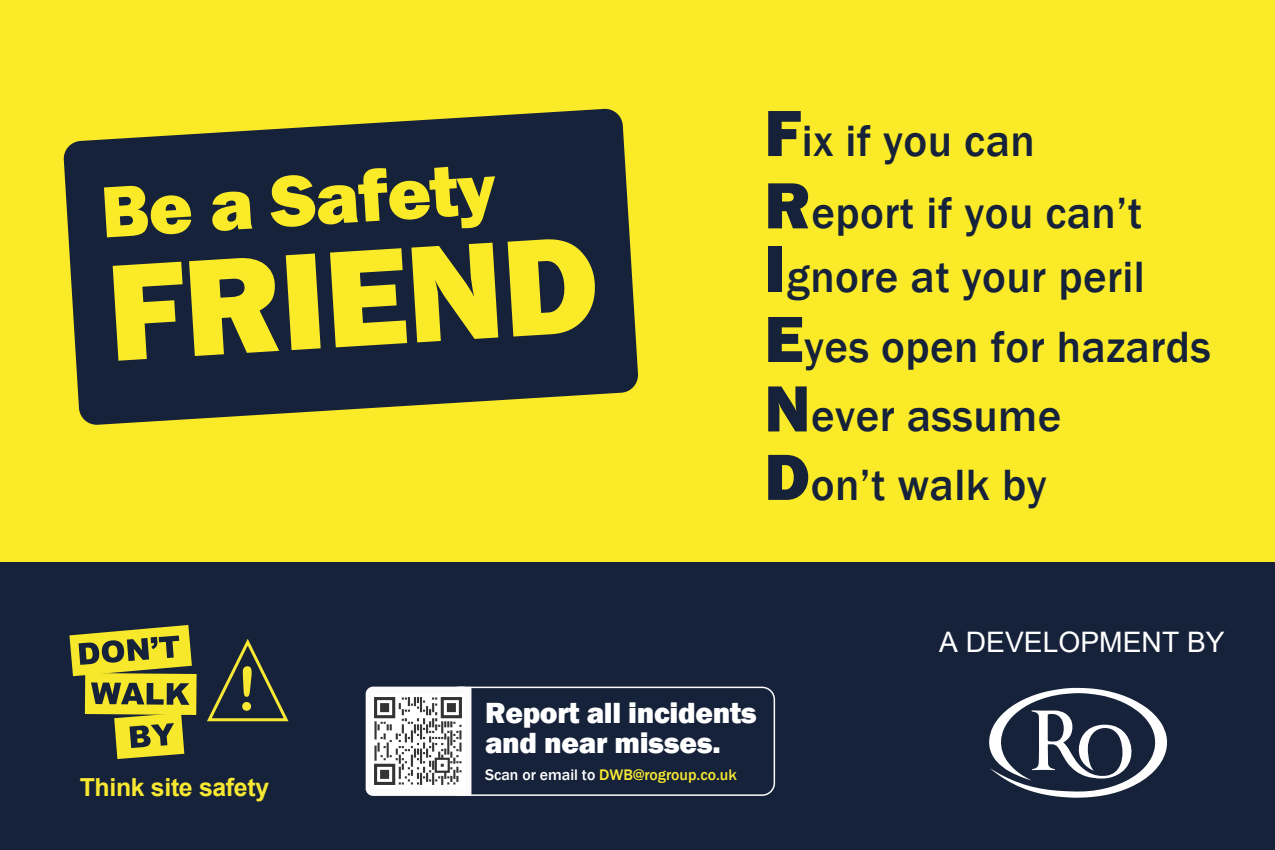
<style>
.page{position:relative;width:1275px;height:850px;background:#fff}
.page>*{position:absolute;margin:0;border:0;box-sizing:border-box;transform-origin:0 0}
.t1{font:800 142.5px "Franklin Gothic";color:#faea27}
.t2{font:800 75px "Franklin Gothic";color:#faea27}
.t3{font:500 45px/69.4px "Franklin Gothic";letter-spacing:.01em;color:#16223a}
.t4{font:800 30px/30px "Franklin Gothic";letter-spacing:-.01em;color:#fff}
.t5{font:28.2px "Arial";color:#fff}
.t6{font:700 24.9px "Arial";letter-spacing:-.015em;color:#f8e831}
.t7{font:500 15.75px "Franklin Gothic";color:#f8e932}
.s1{font-weight:800;font-size:67.5px}
.s2{color:#fff}
</style>
<div class="page">
<div style="left:0;top:505px;width:1275px;height:345px;background:#16223a"></div>
<svg style="left:989px;top:688px;width:178px;height:109px"></svg>
<svg style="left:69px;top:625px;width:128px;height:134px"></svg>
<svg style="left:207px;top:639px;width:82px;height:83px"></svg>
<div style="left:0;top:0;width:1275px;height:561px;background:#faea27"></div>
<svg style="left:63px;top:108px;width:575px;height:317px;background:#333b37"></svg>
<div style="left:366px;top:687px;width:104px;height:108px;background:#fdfbfb;border-radius:7px"></div>
<div style="left:366px;top:686px;width:105px;height:110px;border:2px solid #fdfbfb;border-radius:7px"></div>
<div style="left:446px;top:686px;width:329px;height:110px;border:2px solid #fdfbfb;border-radius:12px"></div>
<div style="left:458px;top:687px;width:13px;height:108px;background:#fdfbfb"></div>
<img style="left:374px;top:695px;width:88px;height:92px">
<h2 class="t2" style="left:98px;top:166px;width:397px;rotate:-4deg">Be a Safety</h2>
<h1 class="t1" style="left:101px;top:223px;width:494px;rotate:-4deg">FRIEND</h1>
<p class="t3" style="left:764px;top:105px;width:379px;line-height:72.3px"><span class="s1">F</span>ix if you can<br><span class="s1">R</span>eport if you can’t</p>
<p class="t3" style="left:764px;top:242px;width:448px"><span class="s1">I</span>gnore at your peril<br><span class="s1">E</span>yes open for hazards<br><span class="s1">N</span>ever assume<br><span class="s1">D</span>on’t walk by</p>
<p class="t6" style="left:80px;top:769px;width:191px">Think site safety</p>
<p class="t4" style="left:485px;top:698px;width:273px">Report all incidents and near misses.</p>
<p class="t7" style="left:485px;top:765px;width:253px"><span class="s2">Scan or email to</span> DWB@rogroup.co.uk</p>
<p class="t5" style="left:939px;top:623px;width:287px">A DEVELOPMENT BY</p>
</div>
